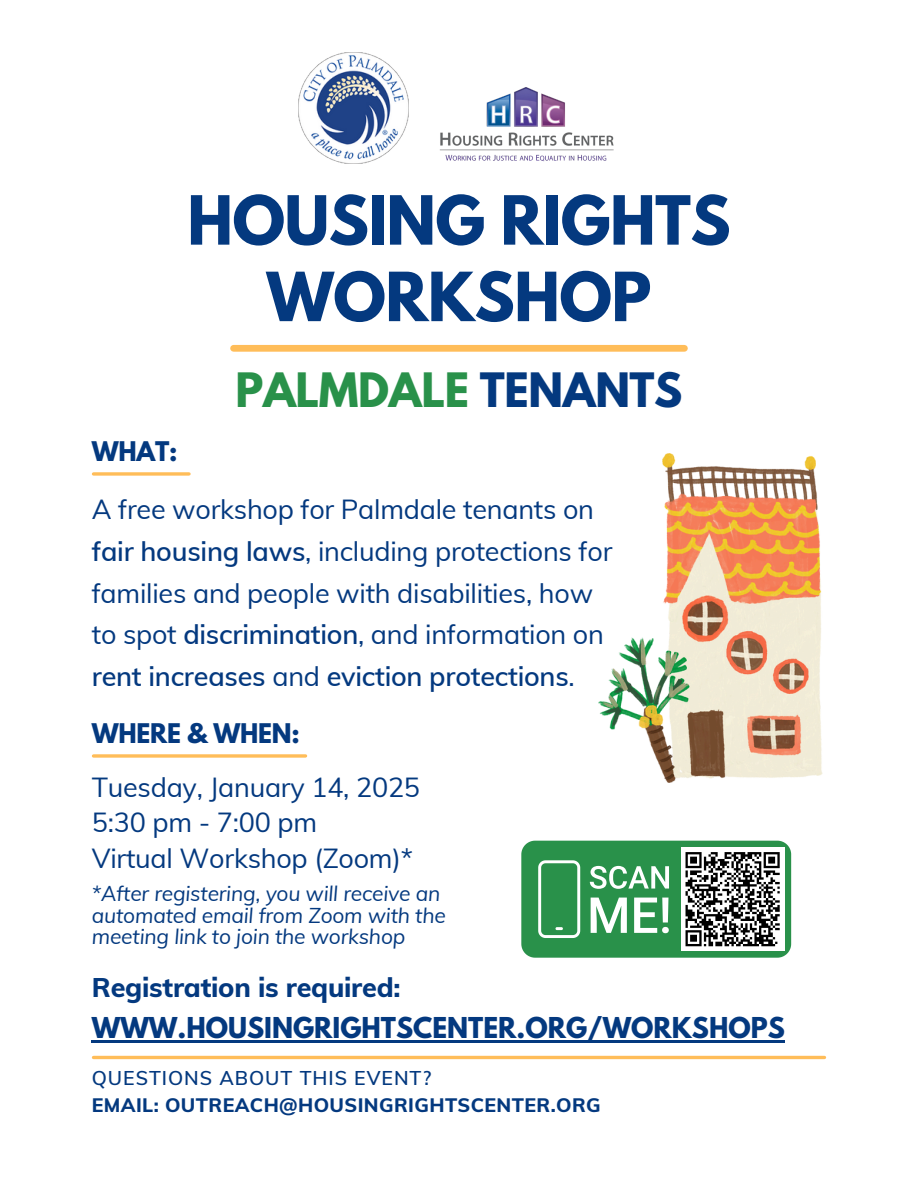
<style>
.page{position:relative;width:918px;height:1188px;background:#fff}
.page>*{position:absolute;margin:0;border:0;box-sizing:border-box;transform-origin:0 0}
.t1{font:700 60px/76.5px "League Spartan";letter-spacing:-.01em;color:#04397f;text-align:center}
.t2{font:700 42px "League Spartan";letter-spacing:-.01em;color:#29914a}
.t3{font:27px/41.7px "Muli";letter-spacing:-.01em;color:#04397f}
.t4{font:800 27px "Muli";letter-spacing:-.01em;color:#04397f}
.t5{font:700 25.5px "League Spartan";color:#04397f}
.t6{font:700 24px "League Spartan";letter-spacing:-.01em;color:#04397f}
.t7{font:italic 21px "Muli";letter-spacing:-.01em;color:#04397f}
.t8{font:800 19.5px "Muli";letter-spacing:.02em;color:#04397f}
.t9{font:600 19.5px "Muli";letter-spacing:.05em;color:#04397f}
.s1{color:#04397f}
.s2{font-weight:600}
</style>
<div class="page">
<hr style="left:93px;top:1056px;width:732px;height:3px;background:#ffbd59">
<svg style="left:93px;top:472px;width:96px;height:4px"></svg>
<div style="left:234px;top:345px;width:450px;height:7px;background:#ffbd59"></div>
<img style="left:599px;top:454px;width:224px;height:328px">
<svg style="left:93px;top:754px;width:213px;height:4px"></svg>
<img style="left:440px;top:87px;width:174px;height:75px">
<img style="left:298px;top:53px;width:110px;height:110px">
<svg style="left:521px;top:841px;width:270px;height:117px"></svg>
<hr style="left:92px;top:1040px;width:693px;height:2px;background:#04397f">
<p class="t1" style="left:187px;top:190px;width:545px">HOUSING RIGHTS<br>WORKSHOP</p>
<h5 class="t6" style="left:92px;top:439px;width:87px">WHAT:</h5>
<p class="t2" style="left:235px;top:369px;width:449px">PALMDALE <span class="s1">TENANTS</span></p>
<p class="t3" style="left:92px;top:488px;width:522px">A free workshop for Palmdale tenants on <span class="s2">fair housing laws</span>, including protections for families and people with disabilities, how to spot <span class="s2">discrimination</span>, and information on <span class="s2">rent increases</span> and <span class="s2">eviction protections</span>.</p>
<p class="t6" style="left:92px;top:721px;width:209px">WHERE &amp; WHEN:</p>
<p class="t3" style="left:92px;top:769px;width:330px;line-height:35.5px">Tuesday, January 14, 2025<br>5:30 pm - 7:00 pm<br>Virtual Workshop (Zoom)*</p>
<p class="t7" style="left:92px;top:880px;width:350px">*After registering, you will receive an</p>
<h6 class="t7" style="left:92px;top:901px;width:356px">automated email from Zoom with the</h6>
<p class="t7" style="left:92px;top:923px;width:315px">meeting link to join the workshop</p>
<h5 class="t4" style="left:92px;top:970px;width:310px">Registration is required:</h5>
<p class="t5" style="left:92px;top:1015px;width:695px">WWW.HOUSINGRIGHTSCENTER.ORG/WORKSHOPS</p>
<p class="t9" style="left:92px;top:1066px;width:341px">QUESTIONS ABOUT THIS EVENT?</p>
<h6 class="t8" style="left:92px;top:1092px;width:511px">EMAIL: OUTREACH@HOUSINGRIGHTSCENTER.ORG</h6>
</div>
